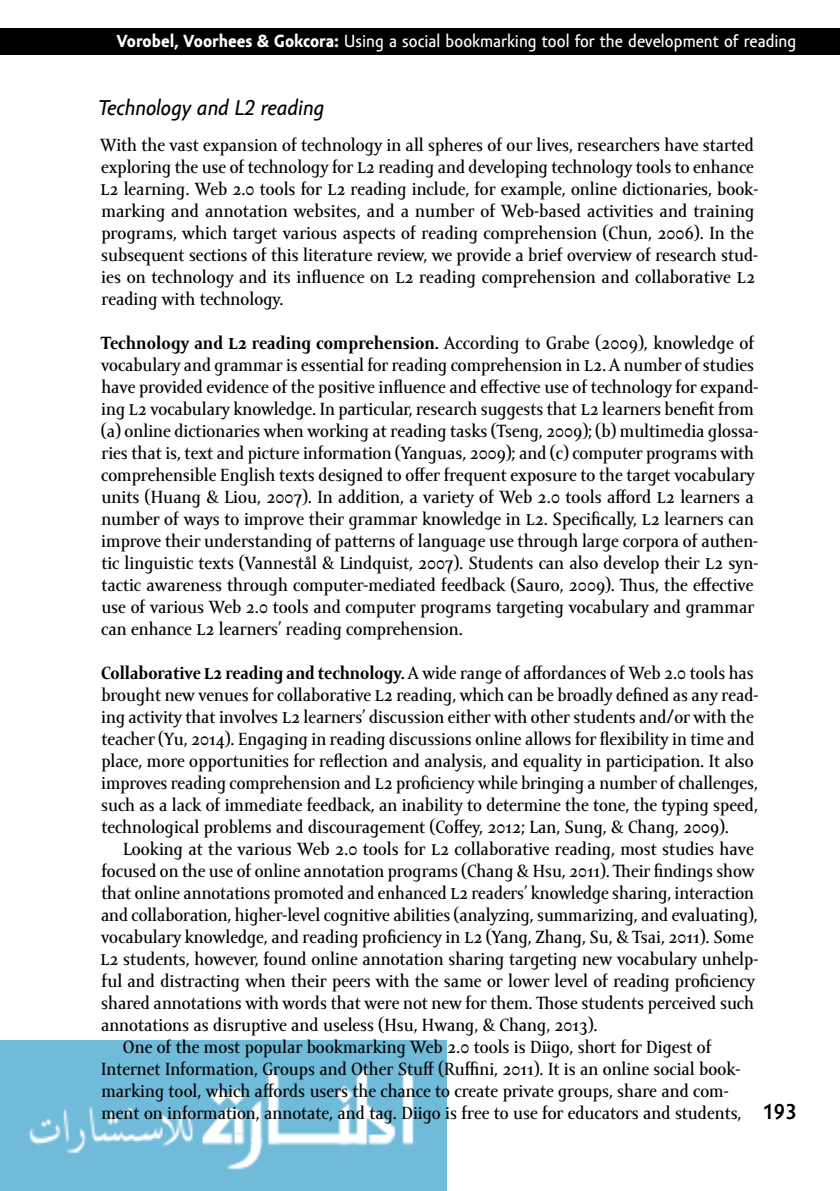
<style>
.page{position:relative;width:840px;height:1191px;background:#fff}
.page>*{position:absolute;margin:0;border:0;box-sizing:border-box;transform-origin:0 0}
.t1{font:italic 22px "Amor Sans Text Pro";color:#000}
.t2{font:700 22px "Amor Sans Pro";color:#000}
.t3{font:18px/22px "Amor Serif Text Pro";color:#000}
.t4{font:18px "Amor Sans Text Pro";color:#fff}
.s1{font-weight:700}
.s2{font-family:"Amor Serif Pro";font-size:23px}
.s3{font-family:"Amor Serif Pro";font-weight:700;font-size:23px}
</style>
<div class="page">
<img style="left:0;top:1041px;width:446px;height:150px">
<div style="left:0;top:28px;width:839px;height:27px;background:#000"></div>
<p class="t4" style="left:117px;top:31px;width:680px"><span class="s1">Vorobel, Voorhees &amp; Gokcora:</span> Using a social bookmarking tool for the development of reading</p>
<p class="t1" style="left:99px;top:96px;width:227px">Technology and L2 reading</p>
<p class="t3" style="left:100px;top:135px;width:659px">With the vast expansion of technology in all spheres of our lives, researchers have started exploring the use of technology for <span class="s2">l</span>2 reading and developing technology tools to enhance <span class="s2">l</span>2 learning. Web 2.0 tools for <span class="s2">l</span>2 reading include, for example, online dictionaries, book&shy;marking and annotation websites, and a number of Web-based activities and training programs, which target various aspects of reading comprehension (Chun, 2006). In the subsequent sections of this literature review, we provide a brief overview of research stud&shy;ies on technology and its influence on <span class="s2">l</span>2 reading comprehension and collaborative <span class="s2">l</span>2 reading with technology.</p>
<p class="t3" style="left:101px;top:333px;width:658px"><span class="s1">Technology and</span> <span class="s3">l</span><span class="s1">2 reading comprehension.</span> According to Grabe (2009), knowledge of vocabulary and grammar is essential for reading comprehension in <span class="s2">l</span>2. A number of studies have provided evidence of the positive influence and effective use of technology for expand&shy;ing <span class="s2">l</span>2 vocabulary knowledge. In particular, research suggests that <span class="s2">l</span>2 learners benefit from (a) online dictionaries when working at reading tasks (Tseng, 2009); (b) multimedia glossa&shy;ries that is, text and picture information (Yanguas, 2009); and (c) computer programs with comprehensible English texts designed to offer frequent exposure to the target vocabulary units (Huang &amp; Liou, 2007). In addition, a variety of Web 2.0 tools afford <span class="s2">l</span>2 learners a number of ways to improve their grammar knowledge in <span class="s2">l</span>2. Specifically, <span class="s2">l</span>2 learners can improve their understanding of patterns of language use through large corpora of authen&shy;tic linguistic texts (Vannestål &amp; Lindquist, 2007). Students can also develop their <span class="s2">l</span>2 syn&shy;tactic awareness through computer-mediated feedback (Sauro, 2009). Thus, the effective use of various Web 2.0 tools and computer programs targeting vocabulary and grammar can enhance <span class="s2">l</span>2 learners’ reading comprehension.</p>
<p class="t3" style="left:101px;top:663px;width:658px"><span class="s1">Collaborative</span> <span class="s3">l</span><span class="s1">2 reading and technology.</span> A wide range of affordances of Web 2.0 tools has brought new venues for collaborative <span class="s2">l</span>2 reading, which can be broadly defined as any read&shy;ing activity that involves <span class="s2">l</span>2 learners’ discussion either with other students and/or with the teacher (Yu, 2014). Engaging in reading discussions online allows for flexibility in time and place, more opportunities for reflection and analysis, and equality in participation. It also improves reading comprehension and <span class="s2">l</span>2 proficiency while bringing a number of challenges, such as a lack of immediate feedback, an inability to determine the tone, the typing speed, technological problems and discouragement (Coffey, 2012; Lan, Sung, &amp; Chang, 2009).</p>
<p class="t3" style="left:123px;top:839px;width:631px">Looking at the various Web 2.0 tools for <span class="s2">l</span>2 collaborative reading, most studies have</p>
<p class="t3" style="left:101px;top:861px;width:654px">focused on the use of online annotation programs (Chang &amp; Hsu, 2011). Their findings show</p>
<p class="t3" style="left:101px;top:883px;width:653px">that online annotations promoted and enhanced <span class="s2">l</span>2 readers’ knowledge sharing, interaction</p>
<p class="t3" style="left:101px;top:905px;width:657px">and collaboration, higher-level cognitive abilities (analyzing, summarizing, and evaluating),</p>
<p class="t3" style="left:101px;top:927px;width:653px">vocabulary knowledge, and reading proficiency in <span class="s2">l</span>2 (Yang, Zhang, Su, &amp; Tsai, 2011). Some</p>
<p class="t3" style="left:100px;top:949px;width:659px"><span class="s2">l</span>2 students, however, found online annotation sharing targeting new vocabulary unhelp-</p>
<p class="t3" style="left:101px;top:971px;width:654px">ful and distracting when their peers with the same or lower level of reading proficiency</p>
<p class="t3" style="left:101px;top:993px;width:654px">shared annotations with words that were not new for them. Those students perceived such</p>
<p class="t3" style="left:101px;top:1015px;width:498px">annotations as disruptive and useless (Hsu, Hwang, &amp; Chang, 2013).</p>
<p class="t3" style="left:123px;top:1037px;width:589px">One of the most popular bookmarking Web 2.0 tools is Diigo, short for Digest of</p>
<p class="t3" style="left:101px;top:1059px;width:640px">Internet Information, Groups and Other Stuff (Ruffini, 2011). It is an online social book-</p>
<p class="t3" style="left:101px;top:1081px;width:628px">marking tool, which affords users the chance to create private groups, share and com-</p>
<p class="t3" style="left:101px;top:1103px;width:641px">ment on information, annotate, and tag. Diigo is free to use for educators and students,</p>
<p class="t2" style="left:762px;top:1099px;width:35px">193</p>
</div>
